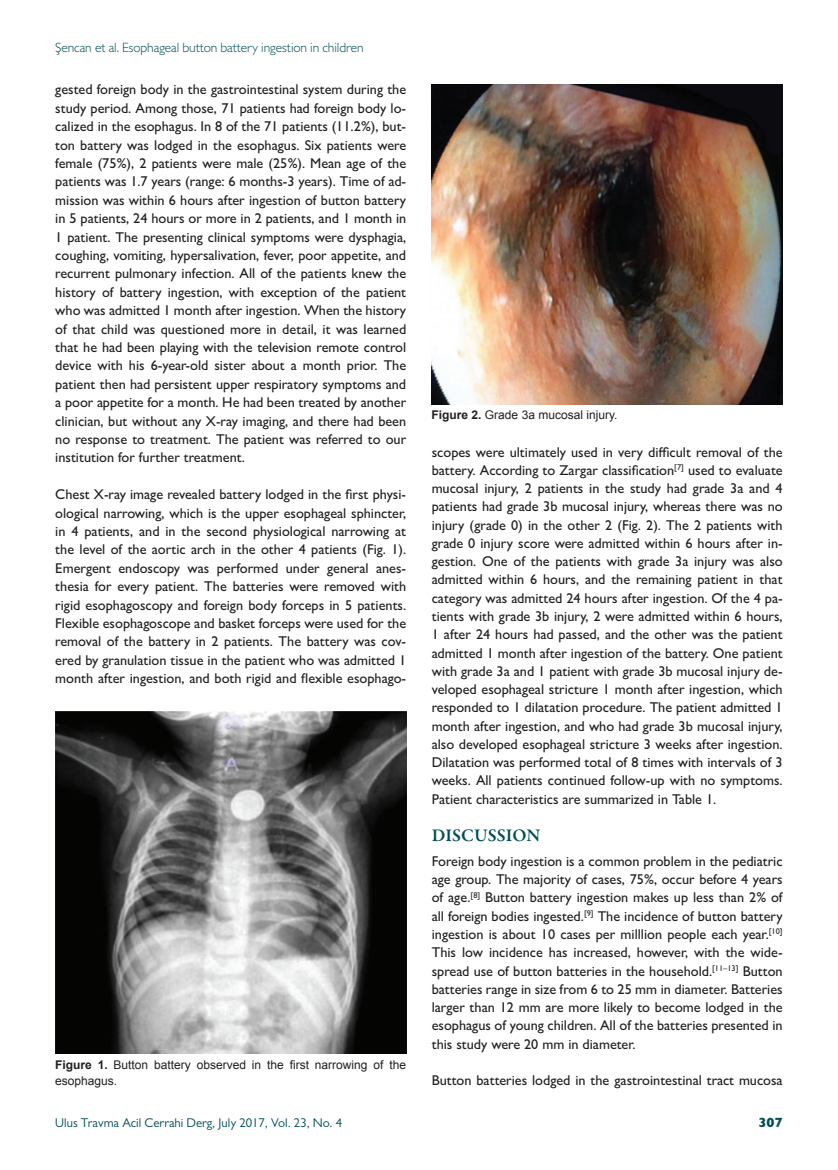
<style>
.page{position:relative;width:838px;height:1170px;background:#fff}
.page>*{position:absolute;margin:0;border:0;box-sizing:border-box;transform-origin:0 0}
.t1{font:600 18px "Garamond Premr Pro";color:#004e59}
.t2{font:500 14.25px/18.5px "Gill Sans MT Pro";color:#231f20;text-align:justify}
.t3{font:300 13.5px "Gill Sans MT Pro";letter-spacing:-.005em;color:#004e59}
.t4{font:800 13.5px "Gill Sans MT Pro";color:#004e59}
.t5{font:12.75px "Gill Sans MT Pro";color:#004e59}
.t6{font:12px/16.5px "Arial";color:#231f20}
.s1{font-weight:700}
</style>
<div class="page">
<img style="left:55px;top:711px;width:351px;height:342px">
<img style="left:432px;top:85px;width:350px;height:319px">
<p class="t3" style="left:55px;top:39px;width:310px">Şencan et al. Esophageal button battery ingestion in children</p>
<p class="t2" style="left:55px;top:80px;width:352px">gested foreign body in the gastrointestinal system during the study period. Among those, 71 patients had foreign body lo&shy;calized in the esophagus. In 8 of the 71 patients (11.2%), but&shy;ton battery was lodged in the esophagus. Six patients were female (75%), 2 patients were male (25%). Mean age of the patients was 1.7 years (range: 6 months-3 years). Time of ad&shy;mission was within 6 hours after ingestion of button battery in 5 patients, 24 hours or more in 2 patients, and 1 month in 1 patient. The presenting clinical symptoms were dysphagia, coughing, vomiting, hypersalivation, fever, poor appetite, and recurrent pulmonary infection. All of the patients knew the history of battery ingestion, with exception of the patient who was admitted 1 month after ingestion. When the history of that child was questioned more in detail, it was learned that he had been playing with the television remote control device with his 6-year-old sister about a month prior. The patient then had persistent upper respiratory symptoms and a poor appetite for a month. He had been treated by another clinician, but without any X-ray imaging, and there had been no response to treatment. The patient was referred to our institution for further treatment.</p>
<p class="t2" style="left:55px;top:485px;width:352px">Chest X-ray image revealed battery lodged in the first physi&shy;ological narrowing, which is the upper esophageal sphincter, in 4 patients, and in the second physiological narrowing at the level of the aortic arch in the other 4 patients (Fig. 1).<br>Emergent endoscopy was performed under general anes&shy;thesia for every patient. The batteries were removed with rigid esophagoscopy and foreign body forceps in 5 patients.<br>Flexible esophagoscope and basket forceps were used for the removal of the battery in 2 patients. The battery was cov&shy;ered by granulation tissue in the patient who was admitted 1 month after ingestion, and both rigid and flexible esophago-</p>
<p class="t6" style="left:55px;top:1056px;width:352px"><span class="s1">Figure 1.</span> Button battery observed in the first narrowing of the esophagus.</p>
<p class="t6" style="left:431px;top:406px;width:187px"><span class="s1">Figure 2.</span> Grade 3a mucosal injury.</p>
<p class="t2" style="left:432px;top:442px;width:352px">scopes were ultimately used in very difficult removal of the battery. According to Zargar classification<sup>[7]</sup> used to evaluate mucosal injury, 2 patients in the study had grade 3a and 4 patients had grade 3b mucosal injury, whereas there was no injury (grade 0) in the other 2 (Fig. 2). The 2 patients with grade 0 injury score were admitted within 6 hours after in&shy;gestion. One of the patients with grade 3a injury was also admitted within 6 hours, and the remaining patient in that category was admitted 24 hours after ingestion. Of the 4 pa&shy;tients with grade 3b injury, 2 were admitted within 6 hours, 1 after 24 hours had passed, and the other was the patient admitted 1 month after ingestion of the battery. One patient with grade 3a and 1 patient with grade 3b mucosal injury de&shy;veloped esophageal stricture 1 month after ingestion, which responded to 1 dilatation procedure. The patient admitted 1 month after ingestion, and who had grade 3b mucosal injury, also developed esophageal stricture 3 weeks after ingestion.<br>Dilatation was performed total of 8 times with intervals of 3 weeks. All patients continued follow-up with no symptoms.<br>Patient characteristics are summarized in Table 1.</p>
<p class="t1" style="left:432px;top:824px;width:110px">DISCUSSION</p>
<p class="t2" style="left:432px;top:851px;width:352px">Foreign body ingestion is a common problem in the pediatric age group. The majority of cases, 75%, occur before 4 years of age.<sup>[8]</sup> Button battery ingestion makes up less than 2% of all foreign bodies ingested.<sup>[9]</sup> The incidence of button battery ingestion is about 10 cases per milllion people each year.<sup>[10] </sup>This low incidence has increased, however, with the wide&shy;spread use of button batteries in the household.<sup>[11–13]</sup> Button batteries range in size from 6 to 25 mm in diameter. Batteries larger than 12 mm are more likely to become lodged in the esophagus of young children. All of the batteries presented in this study were 20 mm in diameter.</p>
<p class="t2" style="left:432px;top:1070px;width:352px">Button batteries lodged in the gastrointestinal tract mucosa</p>
<p class="t5" style="left:55px;top:1115px;width:288px">Ulus Travma Acil Cerrahi Derg, July 2017, Vol. 23, No. 4</p>
<p class="t4" style="left:758px;top:1114px;width:26px">307</p>
</div>
